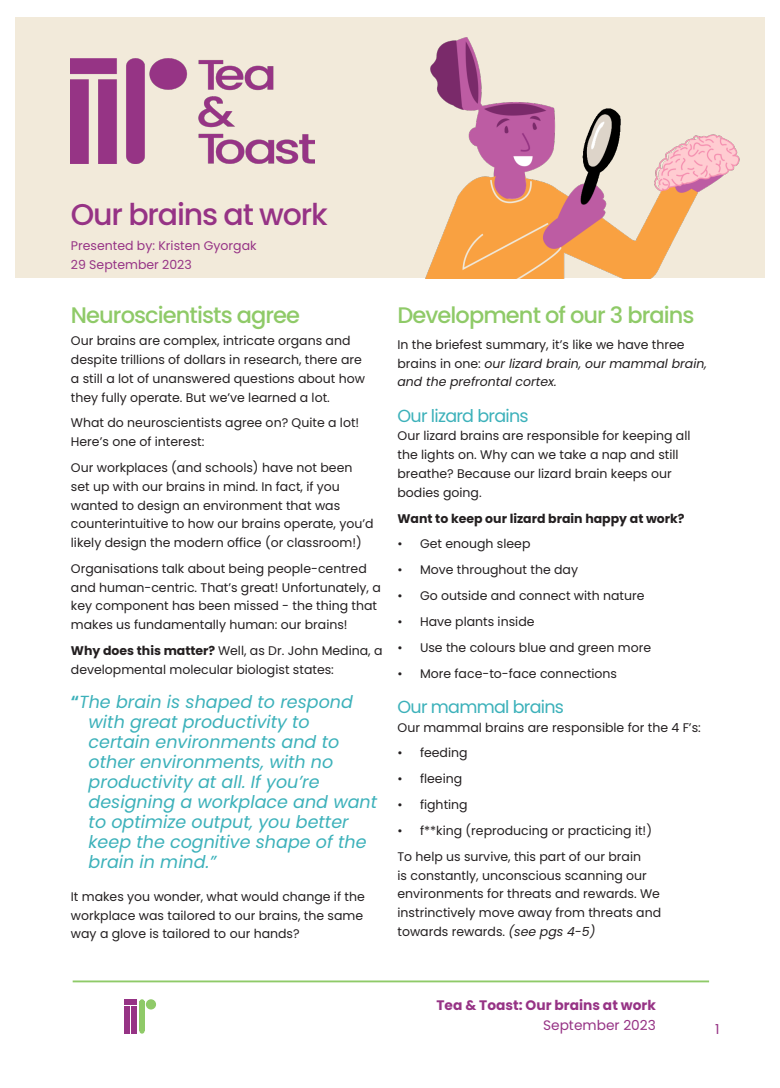
<style>
.page{position:relative;width:780px;height:1088px;background:#fff}
.page>*{position:absolute;margin:0;border:0;box-sizing:border-box;transform-origin:0 0}
._201_Heading_1{font:500 30px "Poppins";letter-spacing:-.04em;color:#963385}
._001_Body_text{font:500 22.5px "Poppins";letter-spacing:-.04em;color:#8fca68}
._202_Heading_2{font:500 22.5px "Poppins";letter-spacing:-.04em;color:#8fca68}
._402_Quote_text{font:italic 17.5px/20px "Poppins";color:#3cb1ba}
._203_Heading_3{font:17.5px "Poppins";letter-spacing:-.04em;color:#3cb1ba}
.t1{font:700 13.75px "Poppins";color:#963385}
.t2{font:13.75px "Poppins";color:#963385}
._001_Body_text-2{font:12.5px/18.8px "Poppins";color:#231f20}
._001_Body_text-3{font:italic 12.5px/18.8px "Poppins";color:#231f20}
._001_Body_text-4{font:12.5px "Poppins";color:#963385}
._001_Body_text-5{font:700 12.5px "Poppins";color:#231f20}
.s1{font-weight:700}
.s2{font-weight:600;font-style:normal}
.s3{font-style:normal}
.s4{font-style:italic}
</style>
<div class="page">
<hr style="left:73px;top:980px;width:636px;height:2px;background:#8fca68">
<div style="left:124px;top:1006px;width:5px;height:27px;background:#963385"></div>
<div style="left:132px;top:1006px;width:5px;height:27px;background:#963385"></div>
<div style="left:124px;top:999px;width:13px;height:5px;background:#963385"></div>
<div style="left:139px;top:1002px;width:5px;height:29px;background:#8fca68"></div>
<svg style="left:139px;top:999px;width:5px;height:3px"></svg>
<div style="left:146px;top:999px;width:10px;height:10px;background:#8fca68;border-radius:50%"></div>
<div style="left:15px;top:18px;width:749px;height:260px;background:#f2eada"></div>
<img style="left:425px;top:37px;width:315px;height:241px">
<img style="left:71px;top:58px;width:243px;height:106px">
<p class="_201_Heading_1" style="left:71px;top:197px;width:258px">Our brains at work</p>
<p class="_001_Body_text-4" style="left:71px;top:239px;width:187px">Presented by: Kristen Gyorgak</p>
<p class="_001_Body_text-4" style="left:71px;top:258px;width:122px">29 September 2023</p>
<p class="_202_Heading_2" style="left:71px;top:302px;width:231px">Neuroscientists agree</p>
<p class="_001_Body_text-2" style="left:71px;top:332px;width:296px">Our brains are complex, intricate organs and despite trillions of dollars in research, there are a still a lot of unanswered questions about how they fully operate. But we’ve learned a lot.</p>
<p class="_001_Body_text-2" style="left:71px;top:414px;width:290px">What do neuroscientists agree on? Quite a lot!<br>Here’s one of interest:</p>
<p class="_001_Body_text-2" style="left:71px;top:458px;width:304px">Our workplaces (and schools) have not been set up with our brains in mind. In fact, if you wanted to design an environment that was counterintuitive to how our brains operate, you’d likely design the modern office (or classroom!)</p>
<p class="_001_Body_text-2" style="left:71px;top:559px;width:311px">Organisations talk about being people-centred and human-centric. That’s great! Unfortunately, a key component has been missed - the thing that makes us fundamentally human: our brains!</p>
<p class="_001_Body_text-2" style="left:71px;top:641px;width:313px"><span class="s1">Why does this matter?</span> Well, as Dr. John Medina, a developmental molecular biologist states:</p>
<p class="_402_Quote_text" style="left:89px;top:692px;width:290px;text-indent:-18px"><span class="s2">“</span>The brain is shaped to respond with great productivity to<br>certain environments and to other environments, with no productivity at all. If you’re designing a workplace and want to optimize output, you better keep the cognitive shape of the brain in mind.”</p>
<p class="_001_Body_text-2" style="left:71px;top:887px;width:295px">It makes you wonder, what would change if the workplace was tailored to our brains, the same way a glove is tailored to our hands?</p>
<p class="_001_Body_text" style="left:397px;top:302px;width:298px">Development of our 3 brains</p>
<p class="_001_Body_text-3" style="left:397px;top:335px;width:311px"><span class="s3">In the briefest summary, it’s like we have three brains in one:</span> our lizard brain, our mammal brain, and the prefrontal cortex.</p>
<p class="_203_Heading_3" style="left:397px;top:405px;width:133px">Our lizard brains</p>
<p class="_001_Body_text-2" style="left:397px;top:427px;width:294px">Our lizard brains are responsible for keeping all the lights on. Why can we take a nap and still breathe? Because our lizard brain keeps our bodies going.</p>
<p class="_001_Body_text-5" style="left:397px;top:511px;width:289px">Want to keep our lizard brain happy at work?</p>
<p class="_001_Body_text-2" style="left:397px;top:535px;width:134px">• Get enough sleep</p>
<p class="_001_Body_text-2" style="left:397px;top:560px;width:182px">• Move throughout the day</p>
<p class="_001_Body_text-2" style="left:397px;top:586px;width:248px">• Go outside and connect with nature</p>
<p class="_001_Body_text-2" style="left:397px;top:612px;width:138px">• Have plants inside</p>
<p class="_001_Body_text-2" style="left:397px;top:638px;width:255px">• Use the colours blue and green more</p>
<p class="_001_Body_text-2" style="left:397px;top:664px;width:221px">• More face-to-face connections</p>
<p class="_203_Heading_3" style="left:397px;top:696px;width:168px">Our mammal brains</p>
<p class="_001_Body_text-2" style="left:397px;top:718px;width:305px">Our mammal brains are responsible for the 4 F’s:</p>
<p class="_001_Body_text-2" style="left:397px;top:744px;width:72px">• feeding</p>
<p class="_001_Body_text-2" style="left:397px;top:769px;width:66px">• fleeing</p>
<p class="_001_Body_text-2" style="left:397px;top:795px;width:72px">• fighting</p>
<p class="_001_Body_text-2" style="left:397px;top:821px;width:256px">• f**king (reproducing or practicing it!)</p>
<p class="_001_Body_text-2" style="left:397px;top:847px;width:265px">To help us survive, this part of our brain<br>is constantly, unconscious scanning our environments for threats and rewards. We instrinctively move away from threats and towards rewards. <span class="s4">(see pgs 4-5)</span></p>
<p class="t1" style="left:436px;top:997px;width:221px">Tea &amp; Toast: Our brains at work</p>
<p class="t2" style="left:543px;top:1017px;width:114px">September 2023</p>
<p class="t2" style="left:715px;top:1021px;width:6px">1</p>
</div>
